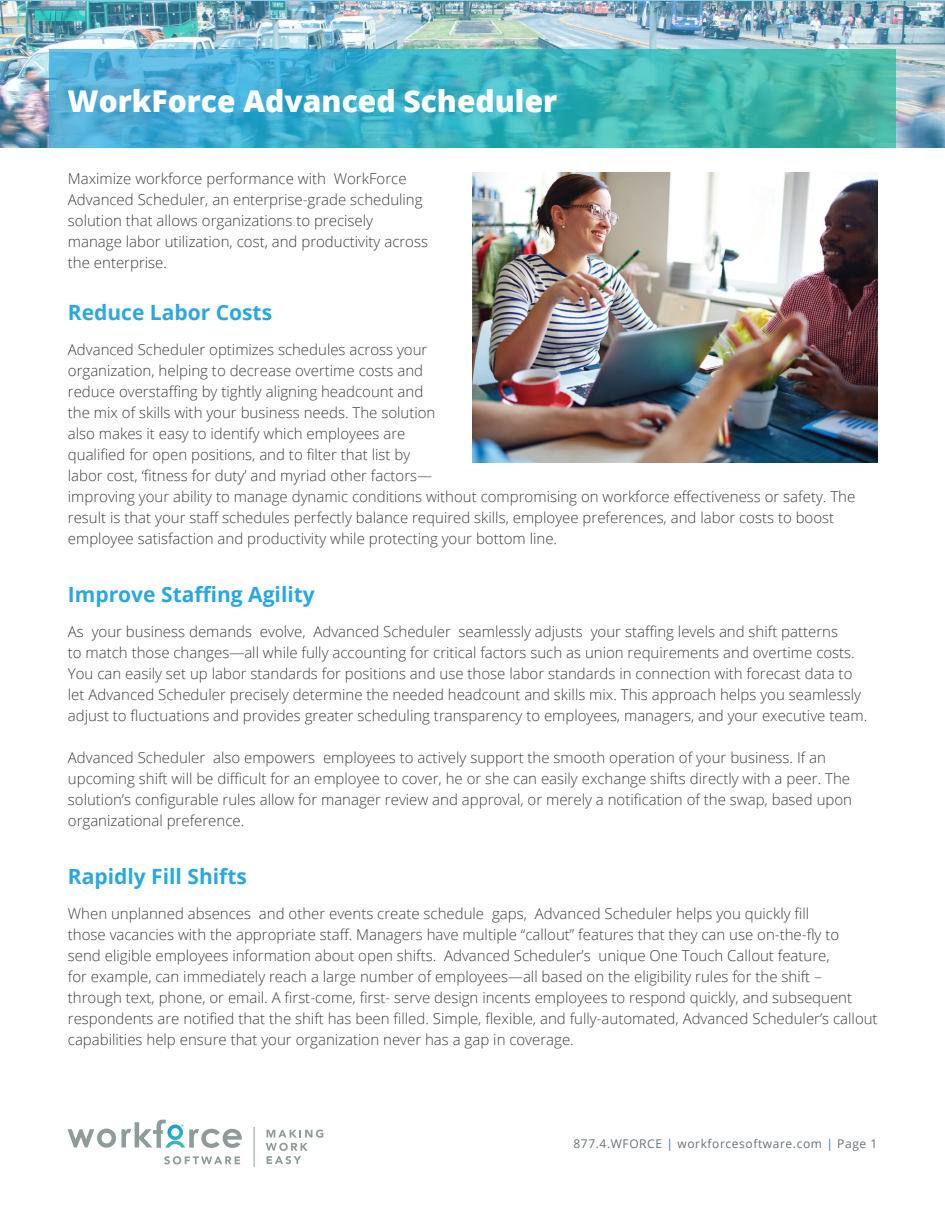
<style>
.page{position:relative;width:945px;height:1215px;background:#fff}
.page>*{position:absolute;margin:0;border:0;box-sizing:border-box;transform-origin:0 0}
.t1{font:800 30px "Open Sans";color:#fff}
.t2{font:700 21px "Open Sans";color:#2ba7df}
.t3{font:300 15px/21px "Open Sans";color:#3e3e3f}
.t4{font:12px "Open Sans";letter-spacing:.05em;color:#697179}
.s1{color:#2e71b9}
</style>
<div class="page">
<img style="left:0;top:0;width:945px;height:147px">
<svg style="left:49px;top:49px;width:847px;height:98px;background:#42b3c1"></svg>
<svg style="left:164px;top:1156px;width:76px;height:8px"></svg>
<svg style="left:266px;top:1130px;width:57px;height:34px"></svg>
<hr style="left:254px;top:1127px;width:1px;height:40px;background:#8e9b9a">
<svg style="left:67px;top:1120px;width:175px;height:28px"></svg>
<img style="left:472px;top:172px;width:406px;height:290px">
<h1 class="t1" style="left:68px;top:78px;width:491px">WorkForce Advanced Scheduler</h1>
<p class="t3" style="left:68px;top:168px;width:362px">Maximize workforce performance with WorkForce Advanced Scheduler, an enterprise-grade scheduling solution that allows organizations to precisely manage labor utilization, cost, and productivity across the enterprise.</p>
<h2 class="t2" style="left:68px;top:298px;width:206px">Reduce Labor Costs</h2>
<p class="t3" style="left:68px;top:339px;width:789px">Advanced Scheduler optimizes schedules across your<br>organization, helping to decrease overtime costs and<br>reduce overstaffing by tightly aligning headcount and<br>the mix of skills with your business needs. The solution<br>also makes it easy to identify which employees are<br>qualified for open positions, and to filter that list by<br>labor cost, ‘fitness for duty’ and myriad other factors—<br>improving your ability to manage dynamic conditions without compromising on workforce effectiveness or safety. The result is that your staff schedules perfectly balance required skills, employee preferences, and labor costs to boost employee satisfaction and productivity while protecting your bottom line.</p>
<h2 class="t2" style="left:68px;top:580px;width:248px">Improve Staffing Agility</h2>
<p class="t3" style="left:68px;top:621px;width:801px">As your business demands evolve, Advanced Scheduler seamlessly adjusts your staffing levels and shift patterns<br>to match those changes—all while fully accounting for critical factors such as union requirements and overtime costs.<br>You can easily set up labor standards for positions and use those labor standards in connection with forecast data to let Advanced Scheduler precisely determine the needed headcount and skills mix. This approach helps you seamlessly adjust to fluctuations and provides greater scheduling transparency to employees, managers, and your executive team.</p>
<p class="t3" style="left:68px;top:747px;width:786px">Advanced Scheduler also empowers employees to actively support the smooth operation of your business. If an upcoming shift will be difficult for an employee to cover, he or she can easily exchange shifts directly with a peer. The solution’s configurable rules allow for manager review and approval, or merely a notification of the swap, based upon organizational preference.</p>
<h2 class="t2" style="left:68px;top:862px;width:181px">Rapidly Fill Shifts</h2>
<p class="t3" style="left:68px;top:903px;width:811px">When unplanned absences and other events create schedule gaps, Advanced Scheduler helps you quickly fill<br>those vacancies with the appropriate staff. Managers have multiple “callout” features that they can use on-the-fly to<br>send eligible employees information about open shifts. Advanced Scheduler’s unique One Touch Callout feature,<br>for example, can immediately reach a large number of employees—all based on the eligibility rules for the shift – through text, phone, or email. A first-come, first- serve design incents employees to respond quickly, and subsequent respondents are notified that the shift has been filled. Simple, flexible, and fully-automated, Advanced Scheduler’s callout capabilities help ensure that your organization never has a gap in coverage.</p>
<p class="t4" style="left:573px;top:1135px;width:306px">877.4.WFORCE <span class="s1">|</span> workforcesoftware.com <span class="s1">|</span> Page 1</p>
</div>
